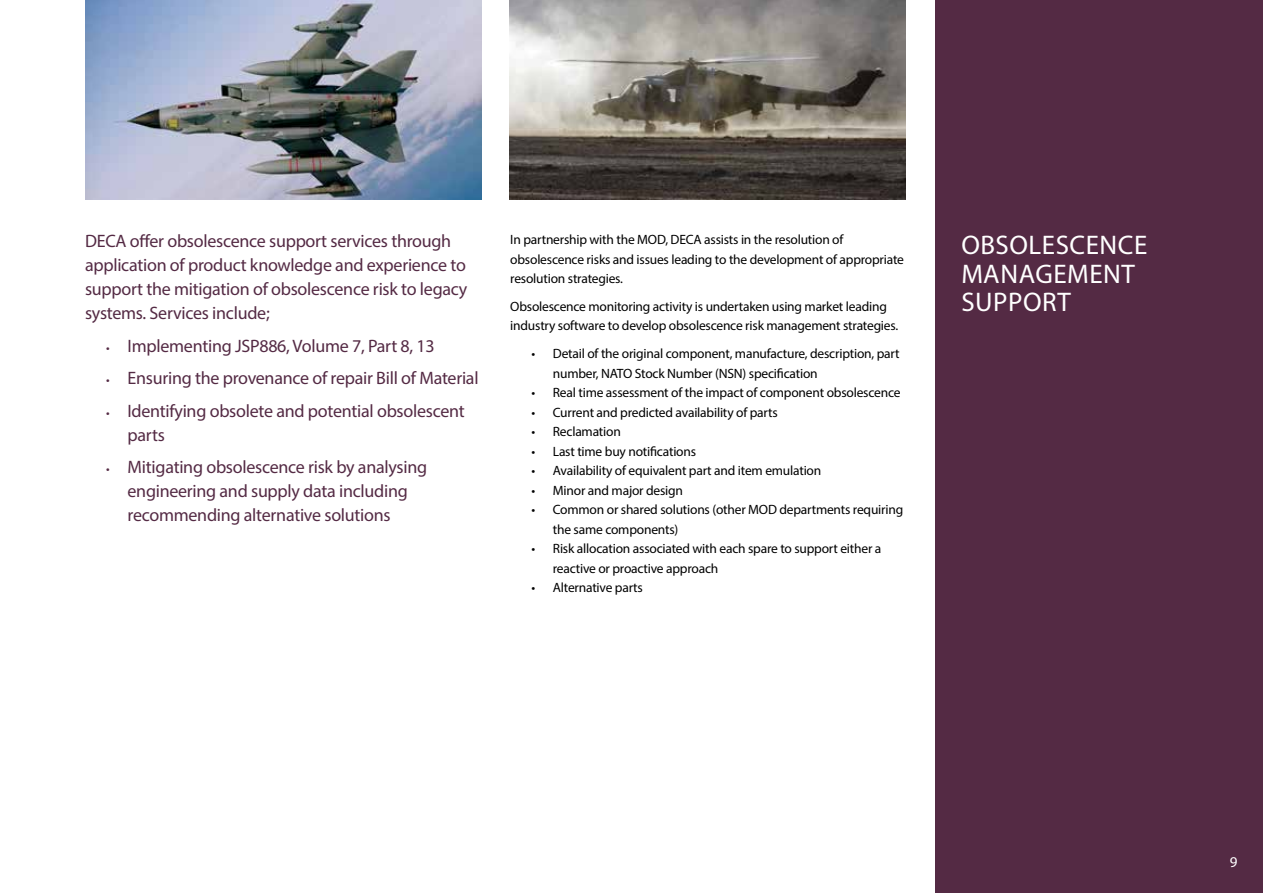
<style>
.page{position:relative;width:1263px;height:893px;background:#fff}
.page>*{position:absolute;margin:0;border:0;box-sizing:border-box;transform-origin:0 0}
.t1{font:27px/28.5px "Myriad Pro";letter-spacing:.02em;color:#fff}
.t2{font:18px/24px "Myriad Pro";letter-spacing:-.015em;color:#542a44}
.t3{font:15px "Myriad Pro";color:#fff}
.t4{font:13.5px/19.5px "Myriad Pro";letter-spacing:-.015em;color:#000}
.s1{font-size:12.75px}
</style>
<div class="page">
<div style="left:935px;top:0;width:328px;height:893px;background:#542a44"></div>
<img style="left:85px;top:0;width:397px;height:200px">
<img style="left:509px;top:0;width:397px;height:200px">
<h2 class="t2" style="left:85px;top:229px;width:384px">DECA offer obsolescence support services through application of product knowledge and experience to support the mitigation of obsolescence risk to legacy systems. Services include;</h2>
<h2 class="t2" style="left:106px;top:334px;width:330px"><span class="s1">•</span> Implementing JSP886, Volume 7, Part 8, 13</h2>
<h2 class="t2" style="left:106px;top:366px;width:374px"><span class="s1">•</span> Ensuring the provenance of repair Bill of Material</h2>
<h2 class="t2" style="left:128px;top:399px;width:339px;text-indent:-21px"><span class="s1">•</span> Identifying obsolete and potential obsolescent parts</h2>
<h2 class="t2" style="left:128px;top:455px;width:301px;text-indent:-21px"><span class="s1">•</span> Mitigating obsolescence risk by analysing engineering and supply data including recommending alternative solutions</h2>
<p class="t4" style="left:510px;top:229px;width:395px">In partnership with the MOD, DECA assists in the resolution of obsolescence risks and issues leading to the development of appropriate resolution strategies.</p>
<p class="t4" style="left:510px;top:296px;width:389px">Obsolescence monitoring activity is undertaken using market leading industry software to develop obsolescence risk management strategies.</p>
<p class="t4" style="left:553px;top:344px;width:348px;text-indent:-21px">• Detail of the original component, manufacture, description, part number, NATO Stock Number (NSN) specification</p>
<p class="t4" style="left:531px;top:383px;width:370px">• Real time assessment of the impact of component obsolescence</p>
<p class="t4" style="left:531px;top:402px;width:248px">• Current and predicted availability of parts</p>
<p class="t4" style="left:531px;top:422px;width:91px">• Reclamation</p>
<p class="t4" style="left:531px;top:441px;width:166px">• Last time buy notifications</p>
<p class="t4" style="left:531px;top:461px;width:291px">• Availability of equivalent part and item emulation</p>
<p class="t4" style="left:531px;top:480px;width:153px">• Minor and major design</p>
<p class="t4" style="left:553px;top:500px;width:352px;text-indent:-21px">• Common or shared solutions (other MOD departments requiring the same components)</p>
<p class="t4" style="left:553px;top:539px;width:330px;text-indent:-21px">• Risk allocation associated with each spare to support either a reactive or proactive approach</p>
<p class="t4" style="left:531px;top:578px;width:113px">• Alternative parts</p>
<h1 class="t1" style="left:961px;top:230px;width:188px">OBSOLESCENCE<br>MANAGEMENT<br>SUPPORT</h1>
<p class="t3" style="left:1230px;top:853px;width:9px">9</p>
</div>
